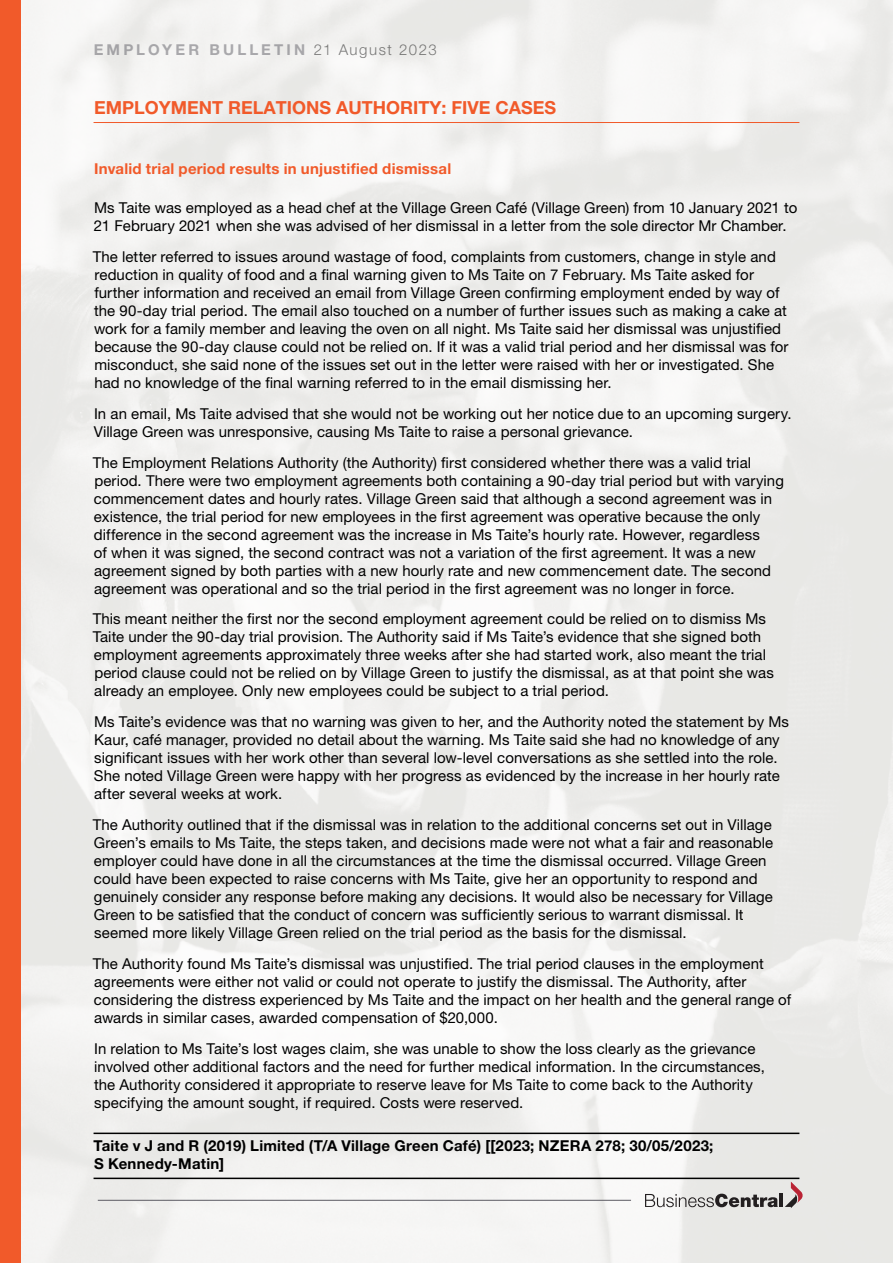
<style>
.page{position:relative;width:893px;height:1263px;background:#fff}
.page>*{position:absolute;margin:0;border:0;box-sizing:border-box;transform-origin:0 0}
.t1{font:700 18px "Helvetica Neue LT Pro";color:#f15a2a}
.t2{font:15px/18px "Helvetica Neue LT Pro";letter-spacing:.005em;color:#000}
.t3{font:700 15px/18px "Helvetica Neue LT Pro";letter-spacing:.015em;color:#000}
.t4{font:700 15px "Helvetica Neue LT Pro";letter-spacing:.015em;color:#f15a2a}
.t5{font:700 15px "Helvetica Neue LT Pro";letter-spacing:.21em;color:#5c5b63}
.s1{font-weight:300;color:#000}
</style>
<div class="page">
<img style="left:21px;top:0;width:872px;height:1263px">
<hr style="left:98px;top:1200px;width:533px;height:1px;background:#5c5b63">
<svg style="left:645px;top:1194px;width:133px;height:13px;background:#a19f9e"></svg>
<hr style="left:779px;top:1194px;width:4px;height:13px;background:#231f20">
<svg style="left:785px;top:1181px;width:18px;height:27px"></svg>
<div style="left:0;top:0;width:21px;height:1263px;background:#f15a2a"></div>
<hr style="left:94px;top:122px;width:705px;height:1px;background:#f15a2a">
<hr style="left:94px;top:1132px;width:705px;height:2px;background:#000">
<hr style="left:94px;top:1177px;width:705px;height:2px;background:#000">
<p class="t5" style="left:94px;top:41px;width:345px">EMPLOYER BULLETIN <span class="s1">21 August 2023</span></p>
<p class="t1" style="left:94px;top:96px;width:464px">EMPLOYMENT RELATIONS AUTHORITY: FIVE CASES</p>
<p class="t4" style="left:94px;top:160px;width:358px">Invalid trial period results in unjustified dismissal</p>
<p class="t2" style="left:94px;top:199px;width:705px">Ms Taite was employed as a head chef at the Village Green Café (Village Green) from 10 January 2021 to<br>21 February 2021 when she was advised of her dismissal in a letter from the sole director Mr Chamber.</p>
<p class="t2" style="left:93px;top:247px;width:697px">The letter referred to issues around wastage of food, complaints from customers, change in style and reduction in quality of food and a final warning given to Ms Taite on 7 February. Ms Taite asked for further information and received an email from Village Green confirming employment ended by way of the 90-day trial period. The email also touched on a number of further issues such as making a cake at work for a family member and leaving the oven on all night. Ms Taite said her dismissal was unjustified because the 90-day clause could not be relied on. If it was a valid trial period and her dismissal was for misconduct, she said none of the issues set out in the letter were raised with her or investigated. She had no knowledge of the final warning referred to in the email dismissing her.</p>
<p class="t2" style="left:94px;top:404px;width:699px">In an email, Ms Taite advised that she would not be working out her notice due to an upcoming surgery.<br>Village Green was unresponsive, causing Ms Taite to raise a personal grievance.</p>
<p class="t2" style="left:93px;top:453px;width:693px">The Employment Relations Authority (the Authority) first considered whether there was a valid trial period. There were two employment agreements both containing a 90-day trial period but with varying commencement dates and hourly rates. Village Green said that although a second agreement was in existence, the trial period for new employees in the first agreement was operative because the only difference in the second agreement was the increase in Ms Taite’s hourly rate. However, regardless<br>of when it was signed, the second contract was not a variation of the first agreement. It was a new agreement signed by both parties with a new hourly rate and new commencement date. The second agreement was operational and so the trial period in the first agreement was no longer in force.</p>
<p class="t2" style="left:93px;top:610px;width:683px">This meant neither the first nor the second employment agreement could be relied on to dismiss Ms Taite under the 90-day trial provision. The Authority said if Ms Taite’s evidence that she signed both employment agreements approximately three weeks after she had started work, also meant the trial period clause could not be relied on by Village Green to justify the dismissal, as at that point she was already an employee. Only new employees could be subject to a trial period.</p>
<p class="t2" style="left:94px;top:712px;width:696px">Ms Taite’s evidence was that no warning was given to her, and the Authority noted the statement by Ms Kaur, café manager, provided no detail about the warning. Ms Taite said she had no knowledge of any significant issues with her work other than several low-level conversations as she settled into the role.<br>She noted Village Green were happy with her progress as evidenced by the increase in her hourly rate after several weeks at work.</p>
<p class="t2" style="left:93px;top:815px;width:682px">The Authority outlined that if the dismissal was in relation to the additional concerns set out in Village Green’s emails to Ms Taite, the steps taken, and decisions made were not what a fair and reasonable employer could have done in all the circumstances at the time the dismissal occurred. Village Green could have been expected to raise concerns with Ms Taite, give her an opportunity to respond and genuinely consider any response before making any decisions. It would also be necessary for Village Green to be satisfied that the conduct of concern was sufficiently serious to warrant dismissal. It seemed more likely Village Green relied on the trial period as the basis for the dismissal.</p>
<p class="t2" style="left:93px;top:954px;width:700px">The Authority found Ms Taite’s dismissal was unjustified. The trial period clauses in the employment agreements were either not valid or could not operate to justify the dismissal. The Authority, after considering the distress experienced by Ms Taite and the impact on her health and the general range of awards in similar cases, awarded compensation of $20,000.</p>
<p class="t2" style="left:94px;top:1039px;width:672px">In relation to Ms Taite’s lost wages claim, she was unable to show the loss clearly as the grievance involved other additional factors and the need for further medical information. In the circumstances, the Authority considered it appropriate to reserve leave for Ms Taite to come back to the Authority specifying the amount sought, if required. Costs were reserved.</p>
<p class="t3" style="left:93px;top:1136px;width:621px">Taite v J and R (2019) Limited (T/A Village Green Café) [[2023; NZERA 278; 30/05/2023;<br>S Kennedy-Matin]</p>
</div>
